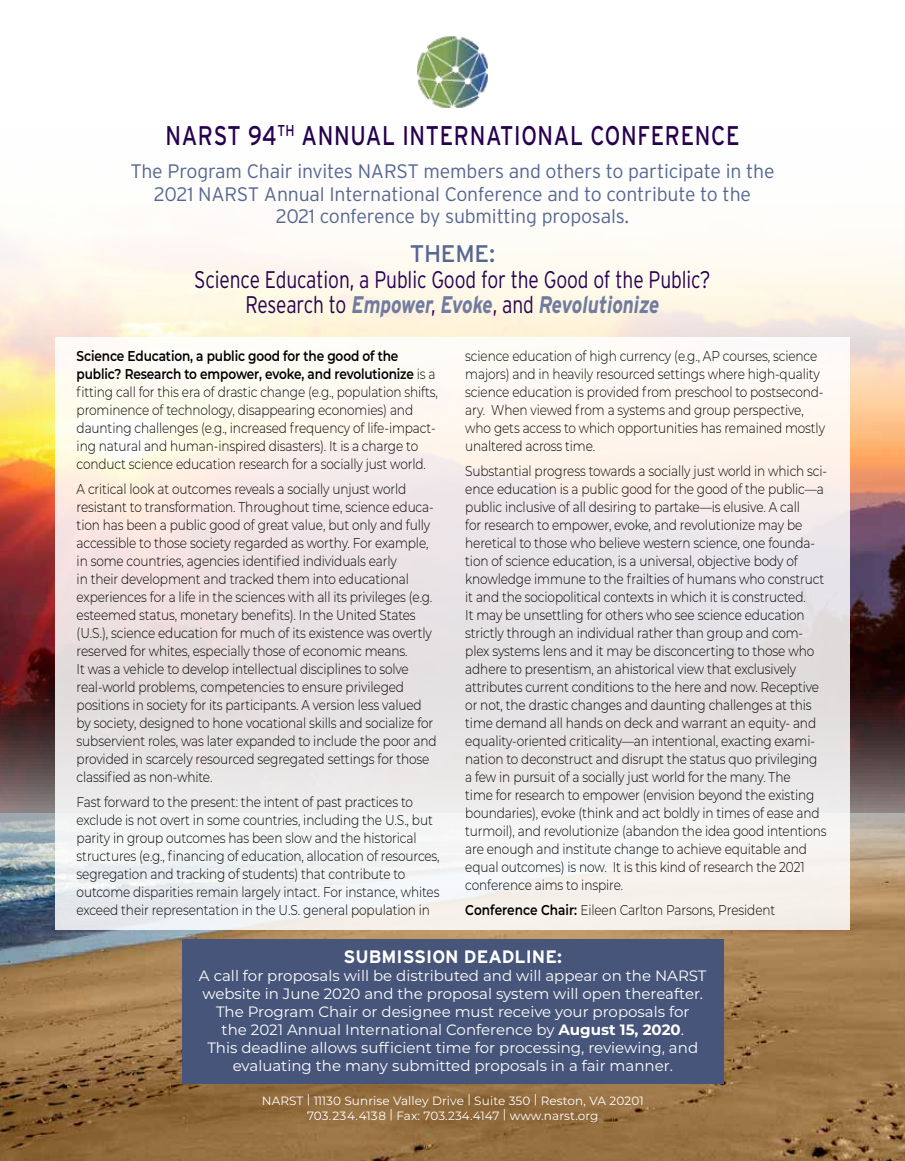
<style>
.page{position:relative;width:905px;height:1161px;background:#fff}
.page>*{position:absolute;margin:0;border:0;box-sizing:border-box;transform-origin:0 0}
.t1{font:27px "Interstate";letter-spacing:.03em;color:#280050;scale:.81 1}
.t2{font:300 24px/25.5px "Interstate";letter-spacing:-.005em;color:#280050;text-align:center;scale:.8 1}
.t3{font:24px "Interstate";letter-spacing:-.01em;color:#566791}
.t4{font:300 19.5px/22.5px "Interstate";letter-spacing:-.01em;color:#566791;text-align:center}
.t5{font:700 18px "Interstate";color:#fff}
.t6{font:15px/18px "Montserrat";color:#fff;text-align:center}
.t7{font:300 14.25px/18px "Montserrat";letter-spacing:-.01em;color:#000;scale:.85 1}
.t8{font:12px/15px "Montserrat";letter-spacing:.01em;color:#fff;text-align:center}
.s1{font-weight:700;font-style:italic;color:#717ba1}
.s2{font-weight:600}
.s3{font-weight:700}
</style>
<div class="page">
<img style="left:0;top:237px;width:904px;height:569px">
<img style="left:0;top:806px;width:904px;height:355px">
<img style="left:417px;top:36px;width:71px;height:72px">
<svg style="left:55px;top:338px;width:794px;height:592px"></svg>
<div style="left:182px;top:940px;width:541px;height:144px;background:#47557a"></div>
<h1 class="t1" style="left:165px;top:120px;width:710px">NARST 94<sup>TH</sup> ANNUAL INTERNATIONAL CONFERENCE</h1>
<h3 class="t4" style="left:130px;top:160px;width:645px">The Program Chair invites NARST members and others to participate in the<br>2021 NARST Annual International Conference and to contribute to the<br>2021 conference by submitting proposals.</h3>
<h2 class="t3" style="left:409px;top:240px;width:87px">THEME:</h2>
<h2 class="t2" style="left:194px;top:266px;width:647px">Science Education, a Public Good for the Good of the Public?<br>Research to <span class="s1">Empower</span>, <span class="s1">Evoke</span>, and <span class="s1">Revolutionize</span></h2>
<p class="t7" style="left:77px;top:347px;width:426px"><span class="s2">Science Education, a public good for the good of the public? Research to empower, evoke, and revolutionize</span> is a fitting call for this era of drastic change (e.g., population shifts, prominence of technology, disappearing economies) and daunting challenges (e.g., increased frequency of life-impact&shy;ing natural and human-inspired disasters). It is a charge to conduct science education research for a socially just world.</p>
<p class="t7" style="left:77px;top:479px;width:425px">A critical look at outcomes reveals a socially unjust world resistant to transformation. Throughout time, science educa&shy;tion has been a public good of great value, but only and fully accessible to those society regarded as worthy. For example, in some countries, agencies identified individuals early<br>in their development and tracked them into educational experiences for a life in the sciences with all its privileges (e.g. esteemed status, monetary benefits). In the United States (U.S.), science education for much of its existence was overtly reserved for whites, especially those of economic means.<br>It was a vehicle to develop intellectual disciplines to solve real-world problems, competencies to ensure privileged positions in society for its participants. A version less valued by society, designed to hone vocational skills and socialize for subservient roles, was later expanded to include the poor and provided in scarcely resourced segregated settings for those classified as non-white.</p>
<p class="t7" style="left:77px;top:792px;width:428px">Fast forward to the present: the intent of past practices to exclude is not overt in some countries, including the U.S., but parity in group outcomes has been slow and the historical structures (e.g., financing of education, allocation of resources, segregation and tracking of students) that contribute to outcome disparities remain largely intact. For instance, whites exceed their representation in the U.S. general population in</p>
<p class="t7" style="left:465px;top:346px;width:425px">science education of high currency (e.g., AP courses, science majors) and in heavily resourced settings where high-quality science education is provided from preschool to postsecond&shy;ary. When viewed from a systems and group perspective, who gets access to which opportunities has remained mostly unaltered across time.</p>
<p class="t7" style="left:465px;top:461px;width:427px">Substantial progress towards a socially just world in which sci&shy;ence education is a public good for the good of the public—a public inclusive of all desiring to partake—is elusive. A call<br>for research to empower, evoke, and revolutionize may be heretical to those who believe western science, one founda&shy;tion of science education, is a universal, objective body of knowledge immune to the frailties of humans who construct it and the sociopolitical contexts in which it is constructed.<br>It may be unsettling for others who see science education strictly through an individual rather than group and com&shy;plex systems lens and it may be disconcerting to those who adhere to presentism, an ahistorical view that exclusively attributes current conditions to the here and now. Receptive or not, the drastic changes and daunting challenges at this time demand all hands on deck and warrant an equity- and equality-oriented criticality—an intentional, exacting exami&shy;nation to deconstruct and disrupt the status quo privileging a few in pursuit of a socially just world for the many. The<br>time for research to empower (envision beyond the existing boundaries), evoke (think and act boldly in times of ease and turmoil), and revolutionize (abandon the idea good intentions are enough and institute change to achieve equitable and equal outcomes) is now. It is this kind of research the 2021 conference aims to inspire.</p>
<p class="t7" style="left:465px;top:900px;width:366px"><span class="s2">Conference Chair:</span> Eileen Carlton Parsons, President</p>
<p class="t5" style="left:343px;top:947px;width:220px">SUBMISSION DEADLINE:</p>
<p class="t6" style="left:199px;top:967px;width:509px">A call for proposals will be distributed and will appear on the NARST website in June 2020 and the proposal system will open thereafter.<br>The Program Chair or designee must receive your proposals for<br>the 2021 Annual International Conference by <span class="s3">August 15, 2020</span>.<br>This deadline allows sufficient time for processing, reviewing, and evaluating the many submitted proposals in a fair manner.</p>
<p class="t8" style="left:262px;top:1093px;width:383px">NARST | 11130 Sunrise Valley Drive | Suite 350 | Reston, VA 20201<br>703.234.4138 | Fax: 703.234.4147 | www.narst.org</p>
</div>
